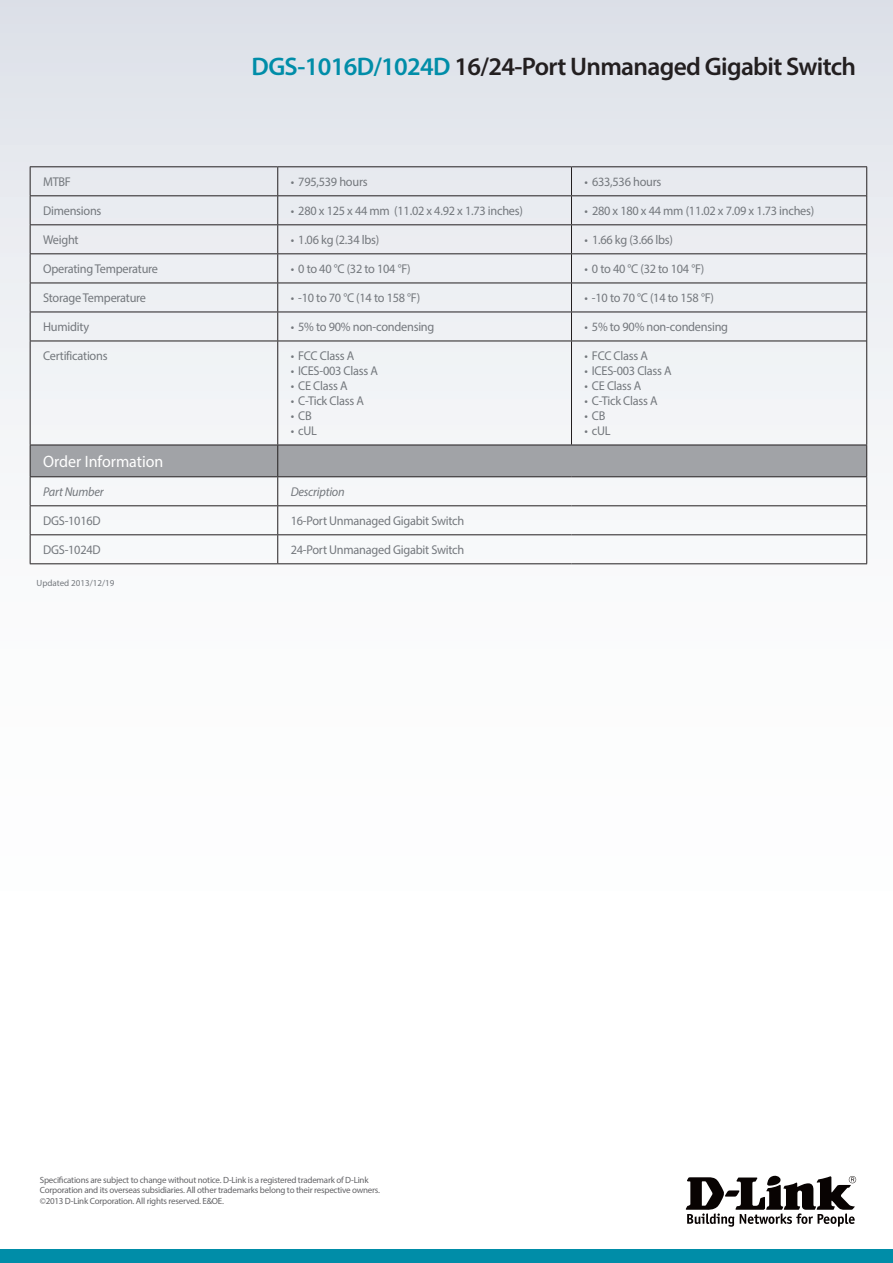
<style>
.page{position:relative;width:893px;height:1263px;background:#fff}
.page>*{position:absolute;margin:0;border:0;box-sizing:border-box;transform-origin:0 0}
.t1{font:600 25.5px "Myriad Pro";letter-spacing:-.025em;color:#231f20}
.t2{font:16.5px "Myriad Pro";color:#fff}
.t3{font:12.75px "Myriad Pro";letter-spacing:-.02em;color:#74787d}
.t4{font:italic 12.75px "Myriad Pro";letter-spacing:-.02em;color:#74787d}
.t5{font:9px/10.8px "Myriad Pro";letter-spacing:-.025em;color:#636366}
.t6{font:9px "Myriad Pro";color:#74787d}
.s1{color:#008da8}
</style>
<div class="page">
<div style="left:0;top:0;width:893px;height:1084px;background:linear-gradient(to bottom,#e1e4ea,#fff)"></div>
<div style="left:0;top:1249px;width:893px;height:14px;background:#008da8"></div>
<svg style="left:686px;top:1176px;width:170px;height:51px"></svg>
<svg style="left:30px;top:167px;width:1px;height:174px"></svg>
<hr style="left:30px;top:341px;width:1px;height:104px;background:#231f20">
<svg style="left:866px;top:167px;width:1px;height:174px"></svg>
<hr style="left:866px;top:341px;width:1px;height:104px;background:#231f20">
<hr style="left:571px;top:283px;width:295px;height:1px;background:#231f20">
<hr style="left:571px;top:312px;width:295px;height:1px;background:#231f20">
<hr style="left:571px;top:341px;width:295px;height:1px;background:#231f20">
<hr style="left:30px;top:283px;width:248px;height:1px;background:#231f20">
<hr style="left:30px;top:312px;width:248px;height:1px;background:#231f20">
<hr style="left:30px;top:341px;width:248px;height:1px;background:#231f20">
<svg style="left:277px;top:167px;width:1px;height:174px"></svg>
<hr style="left:278px;top:563px;width:293px;height:1px;background:#231f20">
<hr style="left:571px;top:563px;width:296px;height:1px;background:#231f20">
<svg style="left:30px;top:445px;width:837px;height:118px"></svg>
<hr style="left:30px;top:563px;width:248px;height:1px;background:#231f20">
<hr style="left:278px;top:283px;width:293px;height:1px;background:#231f20">
<hr style="left:278px;top:312px;width:293px;height:1px;background:#231f20">
<hr style="left:30px;top:166px;width:248px;height:1px;background:#231f20">
<hr style="left:278px;top:166px;width:293px;height:1px;background:#231f20">
<hr style="left:571px;top:166px;width:296px;height:1px;background:#231f20">
<hr style="left:30px;top:195px;width:248px;height:1px;background:#231f20">
<hr style="left:278px;top:195px;width:293px;height:1px;background:#231f20">
<hr style="left:571px;top:195px;width:295px;height:1px;background:#231f20">
<hr style="left:30px;top:224px;width:248px;height:1px;background:#231f20">
<hr style="left:278px;top:224px;width:293px;height:1px;background:#231f20">
<hr style="left:571px;top:224px;width:295px;height:1px;background:#231f20">
<hr style="left:30px;top:253px;width:248px;height:1px;background:#231f20">
<hr style="left:278px;top:253px;width:293px;height:1px;background:#231f20">
<hr style="left:571px;top:253px;width:295px;height:1px;background:#231f20">
<hr style="left:277px;top:445px;width:1px;height:31px;background:#231f20">
<hr style="left:571px;top:445px;width:296px;height:1px;background:#231f20">
<hr style="left:866px;top:445px;width:1px;height:31px;background:#231f20">
<hr style="left:278px;top:476px;width:293px;height:1px;background:#231f20">
<hr style="left:571px;top:476px;width:296px;height:1px;background:#231f20">
<hr style="left:278px;top:341px;width:293px;height:1px;background:#231f20">
<hr style="left:277px;top:341px;width:1px;height:104px;background:#231f20">
<hr style="left:571px;top:341px;width:1px;height:104px;background:#231f20">
<hr style="left:278px;top:445px;width:293px;height:1px;background:#231f20">
<svg style="left:571px;top:167px;width:1px;height:174px"></svg>
<h1 class="t1" style="left:252px;top:51px;width:606px"><span class="s1">DGS-1016D/1024D</span> 16/24-Port Unmanaged Gigabit Switch</h1>
<p class="t3" style="left:43px;top:174px;width:29px">MTBF</p>
<p class="t3" style="left:291px;top:174px;width:78px">• 795,539 hours</p>
<p class="t3" style="left:584px;top:174px;width:78px">• 633,536 hours</p>
<p class="t3" style="left:43px;top:203px;width:60px">Dimensions</p>
<p class="t3" style="left:291px;top:203px;width:234px">• 280 x 125 x 44 mm (11.02 x 4.92 x 1.73 inches)</p>
<p class="t3" style="left:584px;top:203px;width:231px">• 280 x 180 x 44 mm (11.02 x 7.09 x 1.73 inches)</p>
<p class="t3" style="left:43px;top:232px;width:37px">Weight</p>
<p class="t3" style="left:291px;top:232px;width:90px">• 1.06 kg (2.34 lbs)</p>
<p class="t3" style="left:584px;top:232px;width:90px">• 1.66 kg (3.66 lbs)</p>
<p class="t3" style="left:43px;top:261px;width:116px">Operating Temperature</p>
<p class="t3" style="left:291px;top:261px;width:121px">• 0 to 40 °C (32 to 104 °F)</p>
<p class="t3" style="left:584px;top:261px;width:121px">• 0 to 40 °C (32 to 104 °F)</p>
<p class="t3" style="left:43px;top:290px;width:105px">Storage Temperature</p>
<p class="t3" style="left:291px;top:290px;width:131px">• -10 to 70 °C (14 to 158 °F)</p>
<p class="t3" style="left:584px;top:290px;width:131px">• -10 to 70 °C (14 to 158 °F)</p>
<p class="t3" style="left:43px;top:319px;width:48px">Humidity</p>
<p class="t3" style="left:291px;top:319px;width:145px">• 5% to 90% non-condensing</p>
<p class="t3" style="left:584px;top:319px;width:145px">• 5% to 90% non-condensing</p>
<p class="t3" style="left:43px;top:348px;width:66px">Certifications</p>
<p class="t3" style="left:291px;top:348px;width:65px">• FCC Class A</p>
<p class="t3" style="left:291px;top:363px;width:89px">• ICES-003 Class A</p>
<p class="t3" style="left:291px;top:378px;width:58px">• CE Class A</p>
<p class="t3" style="left:291px;top:393px;width:75px">• C-Tick Class A</p>
<p class="t3" style="left:291px;top:408px;width:23px">• CB</p>
<p class="t3" style="left:291px;top:423px;width:28px">• cUL</p>
<p class="t3" style="left:584px;top:348px;width:65px">• FCC Class A</p>
<p class="t3" style="left:584px;top:363px;width:89px">• ICES-003 Class A</p>
<p class="t3" style="left:584px;top:378px;width:58px">• CE Class A</p>
<p class="t3" style="left:584px;top:393px;width:75px">• C-Tick Class A</p>
<p class="t3" style="left:584px;top:408px;width:23px">• CB</p>
<p class="t3" style="left:584px;top:423px;width:28px">• cUL</p>
<p class="t2" style="left:43px;top:451px;width:122px">Order Information</p>
<p class="t4" style="left:43px;top:484px;width:62px">Part Number</p>
<p class="t4" style="left:291px;top:484px;width:55px">Description</p>
<p class="t3" style="left:43px;top:513px;width:59px">DGS-1016D</p>
<p class="t3" style="left:291px;top:513px;width:175px">16-Port Unmanaged Gigabit Switch</p>
<p class="t3" style="left:43px;top:542px;width:59px">DGS-1024D</p>
<p class="t3" style="left:291px;top:542px;width:175px">24-Port Unmanaged Gigabit Switch</p>
<p class="t6" style="left:37px;top:578px;width:79px">Updated 2013/12/19</p>
<p class="t5" style="left:40px;top:1174px;width:342px">Specifications are subject to change without notice. D-Link is a registered trademark of D-Link<br>Corporation and its overseas subsidiaries. All other trademarks belong to their respective owners. ©2013 D-Link Corporation. All rights reserved. E&amp;OE.</p>
</div>
